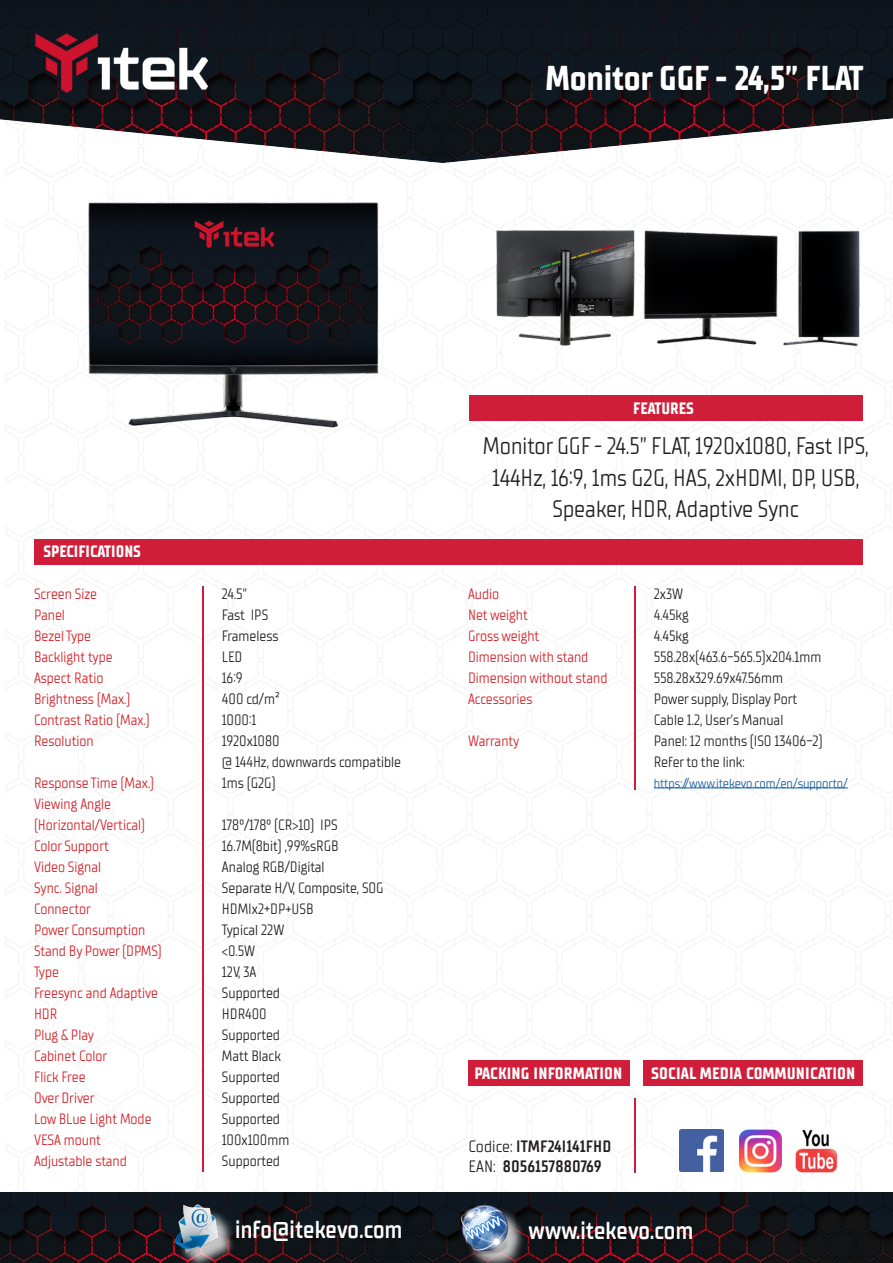
<style>
.page{position:relative;width:893px;height:1263px;background:#fff}
.page>*{position:absolute;margin:0;border:0;box-sizing:border-box;transform-origin:0 0}
.t1{font:700 34.5px "TT Supermolot Neue Condensed";color:#fff}
.t2{font:24.9px "TT Supermolot Neue Condensed Dm";letter-spacing:.01em;color:#fff;scale:.96 1}
.t3{font:24px/31.5px "TT Supermolot Neue Condensed";color:#231f20;text-align:center}
.t4{font:700 16.5px "TT Supermolot Neue Condensed";letter-spacing:.01em;color:#fff}
.t5{font:16.5px/19.8px "TT Supermolot Neue Condensed Dm";letter-spacing:.01em;color:#231f20}
.t6{font:15px/21px "TT Supermolot Neue Condensed";color:#231f20}
.t7{font:15px/21px "TT Supermolot Neue Condensed";color:#d1232a}
.t8{font:13.5px "TT Supermolot Neue Condensed";color:#175d9e}
.s1{font-family:"TT Supermolot Neue Condensed"}
</style>
<div class="page">
<img style="left:0;top:0;width:893px;height:164px">
<img style="left:0;top:1193px;width:893px;height:70px">
<div style="left:464px;top:1207px;width:62px;height:56px;background:#fff;opacity:.75"></div>
<img style="left:456px;top:1201px;width:55px;height:54px">
<div style="left:178px;top:1208px;width:60px;height:55px;background:#fff;opacity:.75"></div>
<img style="left:170px;top:1201px;width:55px;height:51px">
<img style="left:88px;top:202px;width:291px;height:226px">
<img style="left:496px;top:230px;width:139px;height:116px">
<img style="left:643px;top:230px;width:135px;height:115px">
<img style="left:783px;top:230px;width:77px;height:117px">
<hr style="left:202px;top:586px;width:2px;height:586px;background:#d01e39">
<hr style="left:634px;top:586px;width:2px;height:203px;background:#d01e39">
<hr style="left:654px;top:788px;width:194px;height:1px;background:#175d9e">
<svg style="left:679px;top:1129px;width:45px;height:43px"></svg>
<img style="left:679px;top:1130px;width:44px;height:41px">
<img style="left:739px;top:1130px;width:42px;height:42px">
<div style="left:468px;top:1060px;width:162px;height:25px;background:#d01e3a"></div>
<div style="left:643px;top:1060px;width:220px;height:25px;background:#d01e3a"></div>
<div style="left:469px;top:395px;width:393px;height:25px;background:#d01e3a"></div>
<div style="left:34px;top:540px;width:828px;height:25px;background:#d01e3a"></div>
<img style="left:795px;top:1130px;width:43px;height:43px">
<hr style="left:634px;top:1098px;width:2px;height:74px;background:#d01e39">
<p class="t1" style="left:545px;top:58px;width:320px">Monitor GGF - 24,5” FLAT</p>
<p class="t4" style="left:43px;top:542px;width:99px">SPECIFICATIONS</p>
<p class="t7" style="left:34px;top:583px;width:65px">Screen Size</p>
<p class="t7" style="left:34px;top:604px;width:32px">Panel</p>
<p class="t7" style="left:34px;top:625px;width:59px">Bezel Type</p>
<p class="t7" style="left:34px;top:646px;width:80px">Backlight type<br>Aspect Ratio</p>
<p class="t7" style="left:34px;top:688px;width:98px">Brightness (Max.)</p>
<p class="t7" style="left:34px;top:709px;width:117px">Contrast Ratio (Max.)</p>
<p class="t7" style="left:34px;top:730px;width:61px">Resolution</p>
<p class="t7" style="left:34px;top:772px;width:122px">Response Time (Max.)<br>Viewing Angle (Horizontal/Vertical)<br>Color Support<br>Video Signal<br>Sync. Signal</p>
<p class="t7" style="left:34px;top:898px;width:58px">Connector</p>
<p class="t7" style="left:34px;top:919px;width:129px">Power Consumption<br>Stand By Power (DPMS)<br>Type</p>
<p class="t7" style="left:34px;top:982px;width:126px">Freesync and Adaptive<br>HDR<br>Plug &amp; Play</p>
<p class="t7" style="left:34px;top:1045px;width:75px">Cabinet Color<br>Flick Free</p>
<p class="t7" style="left:34px;top:1087px;width:119px">Over Driver<br>Low BLue Light Mode<br>VESA mount</p>
<p class="t7" style="left:34px;top:1150px;width:94px">Adjustable stand</p>
<p class="t4" style="left:633px;top:398px;width:62px">FEATURES</p>
<p class="t6" style="left:222px;top:583px;width:27px">24.5”</p>
<p class="t6" style="left:222px;top:604px;width:48px">Fast IPS</p>
<p class="t6" style="left:222px;top:625px;width:58px">Frameless</p>
<p class="t6" style="left:222px;top:646px;width:22px">LED</p>
<p class="t6" style="left:222px;top:667px;width:22px">16:9</p>
<p class="t6" style="left:222px;top:688px;width:59px">400 cd/m²</p>
<p class="t6" style="left:222px;top:709px;width:36px">1000:1</p>
<p class="t6" style="left:222px;top:730px;width:181px">1920x1080<br>@ 144Hz, downwards compatible</p>
<p class="t6" style="left:222px;top:772px;width:55px">1ms (G2G)</p>
<p class="t6" style="left:222px;top:814px;width:117px">178º/178º (CR&gt;10) IPS</p>
<p class="t6" style="left:222px;top:835px;width:163px">16.7M(8bit) ,99%sRGB<br>Analog RGB/Digital<br>Separate H/V, Composite, SOG</p>
<p class="t6" style="left:222px;top:898px;width:93px">HDMIx2+DP+USB</p>
<p class="t6" style="left:222px;top:919px;width:64px">Typical 22W &lt;0.5W<br>12V, 3A</p>
<p class="t6" style="left:222px;top:982px;width:60px">Supported</p>
<p class="t6" style="left:222px;top:1003px;width:46px">HDR400</p>
<p class="t6" style="left:222px;top:1024px;width:60px">Supported</p>
<p class="t6" style="left:222px;top:1045px;width:61px">Matt Black</p>
<p class="t6" style="left:222px;top:1066px;width:60px">Supported</p>
<p class="t6" style="left:222px;top:1087px;width:60px">Supported</p>
<p class="t6" style="left:222px;top:1108px;width:60px">Supported</p>
<p class="t6" style="left:222px;top:1129px;width:69px">100x100mm</p>
<p class="t6" style="left:222px;top:1150px;width:60px">Supported</p>
<p class="t3" style="left:483px;top:431px;width:387px">Monitor GGF - 24.5” FLAT, 1920x1080, Fast IPS,<br>144Hz, 16:9, 1ms G2G, HAS, 2xHDMI, DP, USB,<br>Speaker, HDR, Adaptive Sync</p>
<p class="t7" style="left:468px;top:583px;width:61px">Audio<br>Net weight</p>
<p class="t7" style="left:468px;top:625px;width:122px">Gross weight<br>Dimension with stand</p>
<p class="t7" style="left:468px;top:667px;width:141px">Dimension without stand</p>
<p class="t7" style="left:468px;top:688px;width:66px">Accessories</p>
<p class="t7" style="left:468px;top:730px;width:53px">Warranty</p>
<p class="t6" style="left:654px;top:583px;width:37px">2x3W<br>4.45kg</p>
<p class="t6" style="left:654px;top:625px;width:37px">4.45kg</p>
<p class="t6" style="left:654px;top:646px;width:169px">558.28x(463.6-565.5)x204.1mm</p>
<p class="t6" style="left:654px;top:667px;width:131px">558.28x329.69x47.56mm</p>
<p class="t6" style="left:654px;top:688px;width:145px">Power supply, Display Port<br>Cable 1.2, User’s Manual</p>
<p class="t6" style="left:654px;top:730px;width:170px">Panel: 12 months (ISO 13406-2)</p>
<p class="t6" style="left:654px;top:751px;width:92px">Refer to the link:</p>
<p class="t8" style="left:654px;top:775px;width:196px">https://www.itekevo.com/en/supporto/</p>
<p class="t4" style="left:474px;top:1063px;width:150px">PACKING INFORMATION</p>
<p class="t5" style="left:468px;top:1136px;width:144px"><span class="s1">Codice:</span> ITMF24I141FHD<br><span class="s1">EAN:</span> 8056157880769</p>
<p class="t4" style="left:651px;top:1063px;width:206px">SOCIAL MEDIA COMMUNICATION</p>
<h2 class="t2" style="left:235px;top:1214px;width:176px">info@itekevo.com</h2>
<h2 class="t2" style="left:529px;top:1215px;width:173px">www.itekevo.com</h2>
</div>
